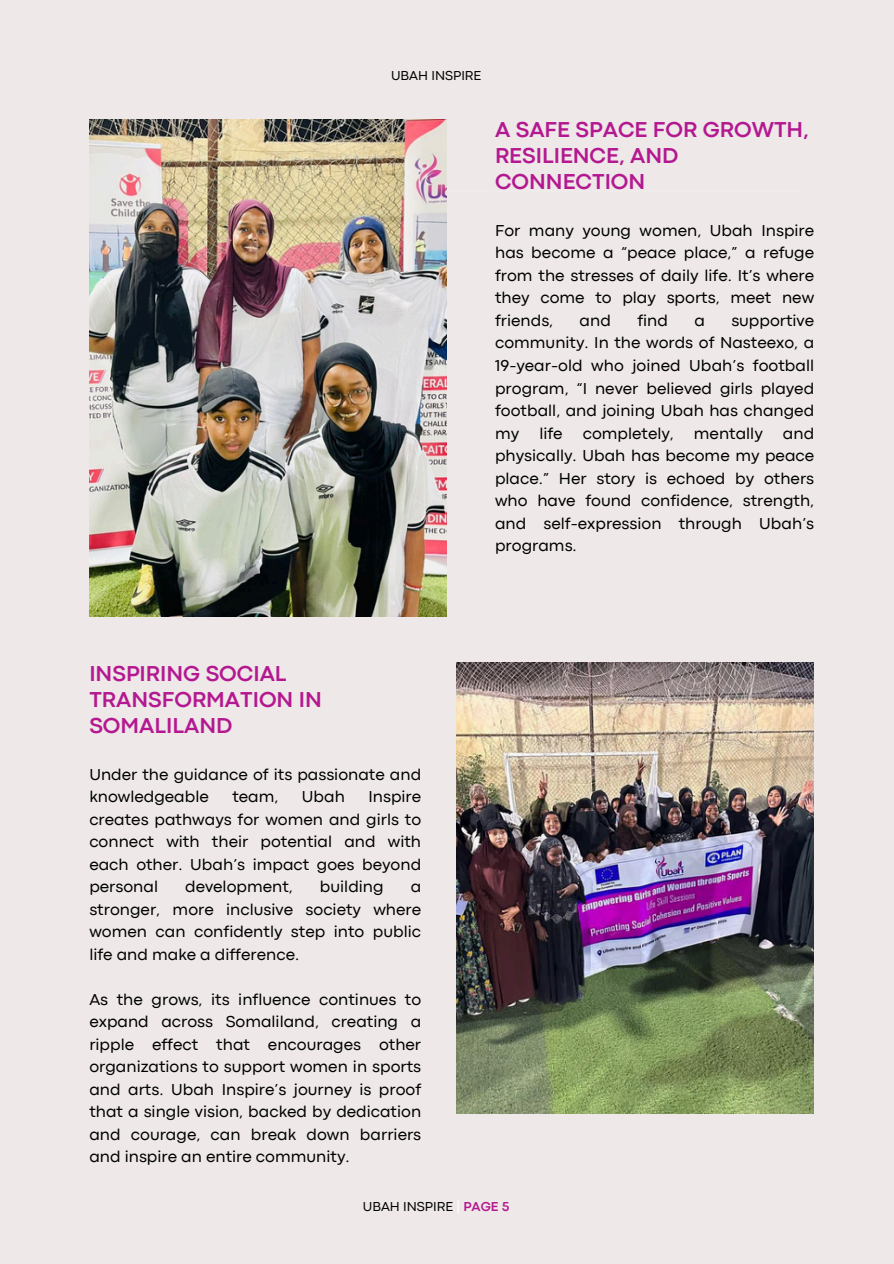
<style>
.page{position:relative;width:894px;height:1264px;background:#fff}
.page>*{position:absolute;margin:0;border:0;box-sizing:border-box;transform-origin:0 0}
.t1{font:700 22.5px/25.8px "Codec Pro";color:#b41890}
.t2{font:16.5px/22.5px "Codec Pro";color:#000001;text-align:justify}
.t3{font:13.5px "Codec Pro";color:#000}
.t4{font:13.5px "Codec Pro";color:#000001}
.s1{color:#fff}
.s2{font-weight:700;color:#b41890}
</style>
<div class="page">
<div style="left:0;top:0;width:893px;height:1263px;background:#eee8e8"></div>
<img style="left:456px;top:663px;width:357px;height:450px">
<hr style="left:90px;top:190px;width:713px;height:2px;background:#fff">
<img style="left:89px;top:119px;width:357px;height:497px">
<p class="t4" style="left:391px;top:70px;width:92px">UBAH INSPIRE</p>
<h1 class="t1" style="left:495px;top:119px;width:315px">A SAFE SPACE FOR GROWTH,<br>RESILIENCE, AND<br>CONNECTION</h1>
<h2 class="t2" style="left:495px;top:220px;width:320px">For many young women, Ubah Inspire has become a “peace place,” a refuge from the stresses of daily life. It’s where they come to play sports, meet new friends,</h2>
<h2 class="t2" style="left:495px;top:310px;width:320px;text-indent:236px">supportive community. In the words of Nasteexo, a 19-year-old who joined Ubah’s football program, “I never believed girls played football, and joining Ubah has changed my life completely, mentally and physically. Ubah has become my peace place.” Her story is echoed by others who have found confidence, strength, and self-expression through Ubah’s programs.</h2>
<h2 class="t2" style="left:579px;top:310px;width:33px">and</h2>
<h2 class="t2" style="left:637px;top:310px;width:32px">find</h2>
<h2 class="t2" style="left:694px;top:310px;width:12px">a</h2>
<h1 class="t1" style="left:89px;top:662px;width:234px">INSPIRING SOCIAL<br>TRANSFORMATION IN<br>SOMALILAND</h1>
<h2 class="t2" style="left:89px;top:764px;width:333px">Under the guidance of its passionate and knowledgeable</h2>
<h2 class="t2" style="left:89px;top:786px;width:333px;text-indent:279px">Inspire creates pathways for women and girls to connect with their potential and with each other. Ubah’s impact goes beyond personal</h2>
<h2 class="t2" style="left:232px;top:786px;width:47px">team,</h2>
<h2 class="t2" style="left:302px;top:786px;width:45px">Ubah</h2>
<h2 class="t2" style="left:185px;top:876px;width:109px">development,</h2>
<h2 class="t2" style="left:320px;top:876px;width:65px">building</h2>
<h2 class="t2" style="left:89px;top:876px;width:333px;text-indent:321px">a stronger, more inclusive society where women can confidently step into public life and make a difference.</h2>
<p class="t2" style="left:89px;top:989px;width:333px">As the grows, its influence continues to expand across Somaliland, creating a ripple effect that encourages other organizations to support women in sports and arts. Ubah Inspire’s journey is proof that a single vision, backed by dedication and courage, can break down barriers and inspire an entire community.</p>
<p class="t3" style="left:363px;top:1201px;width:148px">UBAH INSPIRE <span class="s1">|</span> <span class="s2">PAGE 5</span></p>
</div>
